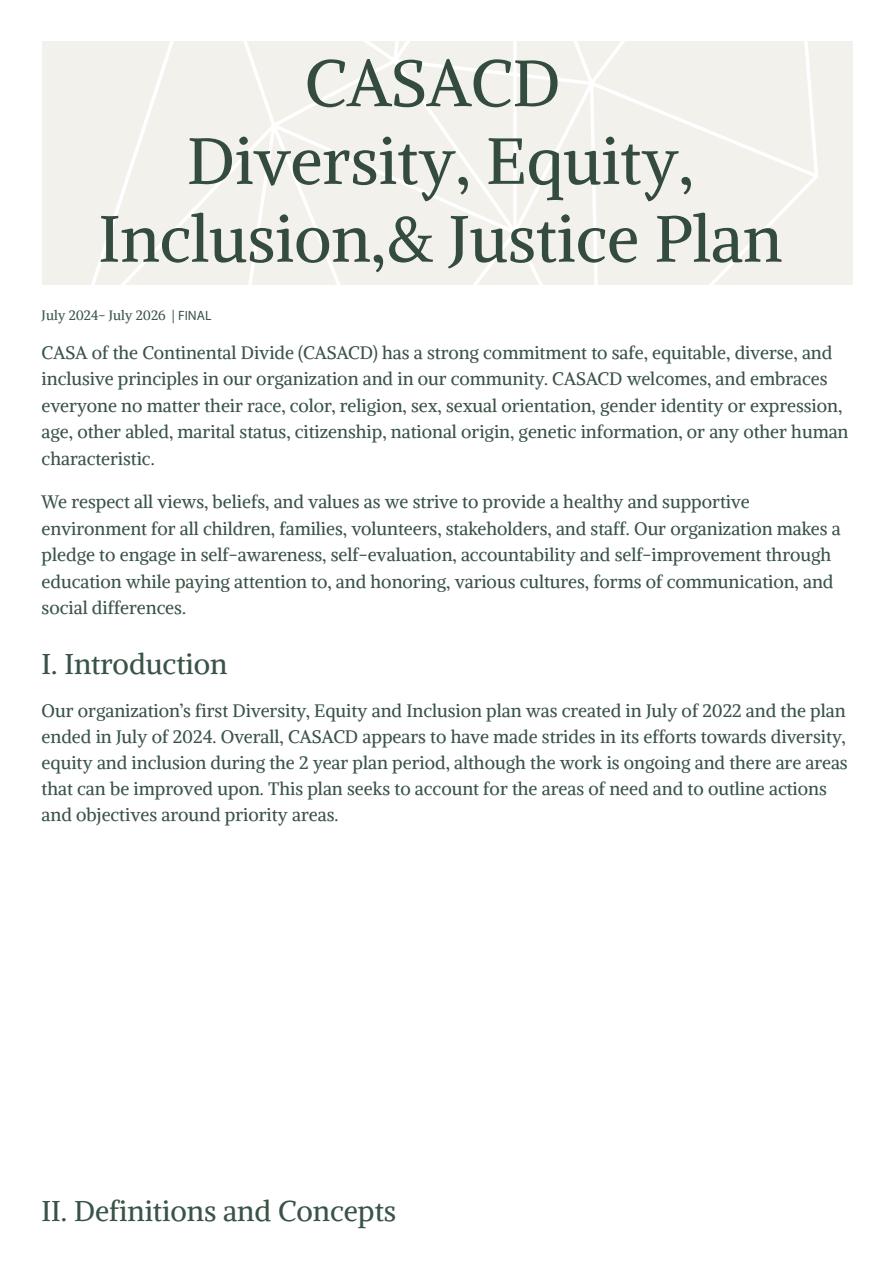
<style>
.page{position:relative;width:894px;height:1263px;background:#fff}
.page>*{position:absolute;margin:0;border:0;box-sizing:border-box;transform-origin:0 0}
.t1{font:64.8px/77.7px "Alike";color:#344b40;text-align:center}
.t2{font:28.5px "Alike";color:#3a5347}
.t3{font:18px/26.4px "Alike";color:#3a5347}
.t4{font:13.5px "Alike";color:#3a5347}
.s1{font-family:"Myriad Pro"}
</style>
<div class="page">
<div style="left:42px;top:42px;width:810px;height:243px;background:#f3f1eb"></div>
<svg style="left:91px;top:42px;width:727px;height:243px"></svg>
<p class="t1" style="left:305px;top:44px;width:257px">CASACD</p>
<p class="t1" style="left:98px;top:122px;width:685px">Diversity, Equity,<br>Inclusion,&amp; Justice Plan</p>
<h1 class="t4" style="left:42px;top:306px;width:171px">July 2024- July 2026 | <span class="s1">FINAL</span></h1>
<h1 class="t3" style="left:42px;top:339px;width:808px">CASA of the Continental Divide (CASACD) has a strong commitment to safe, equitable, diverse, and inclusive principles in our organization and in our community. CASACD welcomes, and embraces everyone no matter their race, color, religion, sex, sexual orientation, gender identity or expression, age, other abled, marital status, citizenship, national origin, genetic information, or any other human characteristic.</h1>
<h1 class="t3" style="left:42px;top:489px;width:800px">We respect all views, beliefs, and values as we strive to provide a healthy and supportive environment for all children, families, volunteers, stakeholders, and staff. Our organization makes a pledge to engage in self-awareness, self-evaluation, accountability and self-improvement through education while paying attention to, and honoring, various cultures, forms of communication, and social differences.</h1>
<h1 class="t2" style="left:42px;top:646px;width:187px">I. Introduction</h1>
<h1 class="t3" style="left:42px;top:697px;width:807px">Our organization’s first Diversity, Equity and Inclusion plan was created in July of 2022 and the plan ended in July of 2024. Overall, CASACD appears to have made strides in its efforts towards diversity, equity and inclusion during the 2 year plan period, although the work is ongoing and there are areas that can be improved upon. This plan seeks to account for the areas of need and to outline actions and objectives around priority areas.</h1>
<h1 class="t2" style="left:42px;top:1193px;width:356px">II. Definitions and Concepts</h1>
</div>
